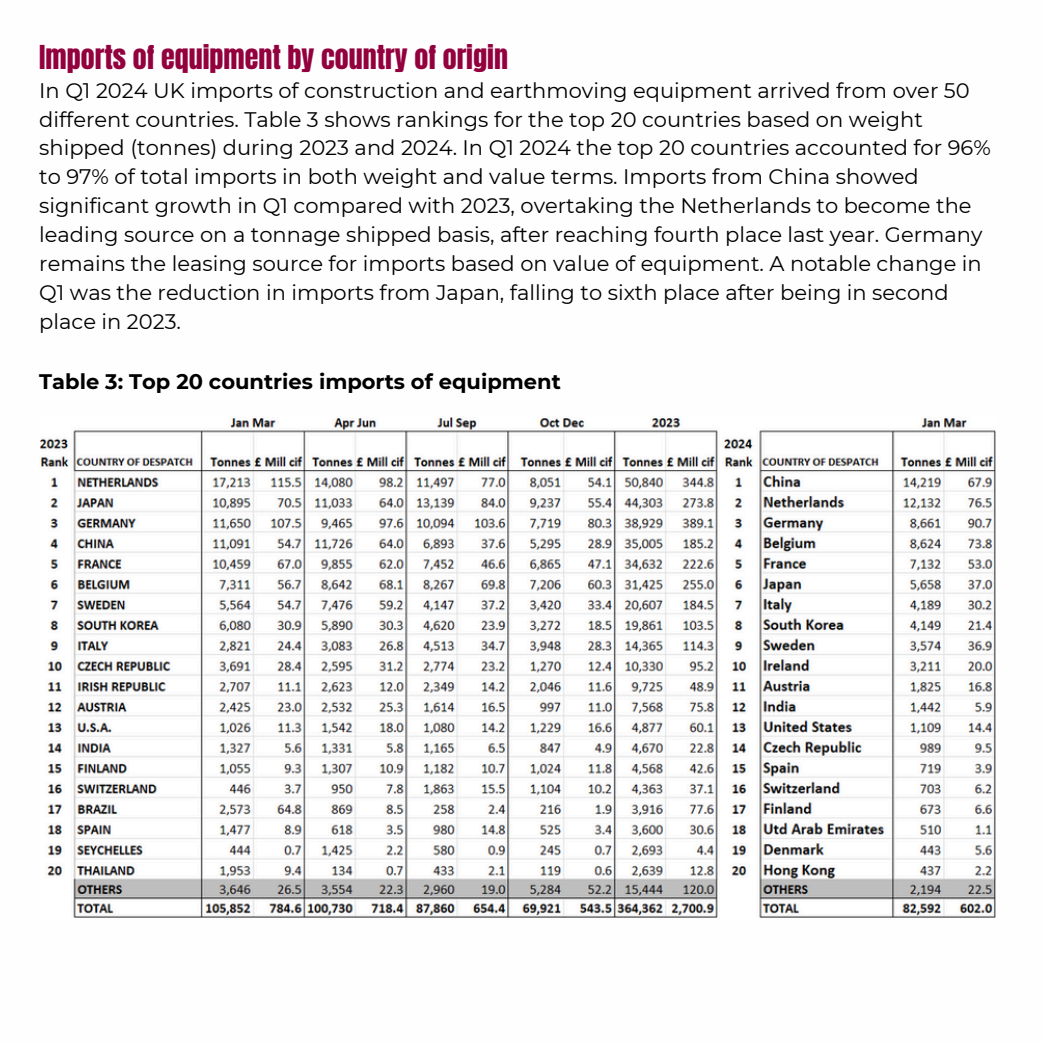
<style>
.page{position:relative;width:1043px;height:1043px;background:#fff}
.page>*{position:absolute;margin:0;border:0;box-sizing:border-box;transform-origin:0 0}
.t1{font:28px "Anton";color:#93003e}
.t2{font:21px/28.9px "Montserrat";color:#000}
.t3{font:700 21px "Montserrat";color:#000}
</style>
<div class="page">
<img style="left:39px;top:417px;width:956px;height:500px">
<p class="t1" style="left:39px;top:37px;width:470px">Imports of equipment by country of origin</p>
<h1 class="t2" style="left:39px;top:76px;width:952px">In Q1 2024 UK imports of construction and earthmoving equipment arrived from over 50 different countries. Table 3 shows rankings for the top 20 countries based on weight shipped (tonnes) during 2023 and 2024. In Q1 2024 the top 20 countries accounted for 96% to 97% of total imports in both weight and value terms. Imports from China showed significant growth in Q1 compared with 2023, overtaking the Netherlands to become the leading source on a tonnage shipped basis, after reaching fourth place last year. Germany remains the leasing source for imports based on value of equipment. A notable change in Q1 was the reduction in imports from Japan, falling to sixth place after being in second place in 2023.</h1>
<p class="t3" style="left:39px;top:368px;width:523px">Table 3: Top 20 countries imports of equipment</p>
</div>
